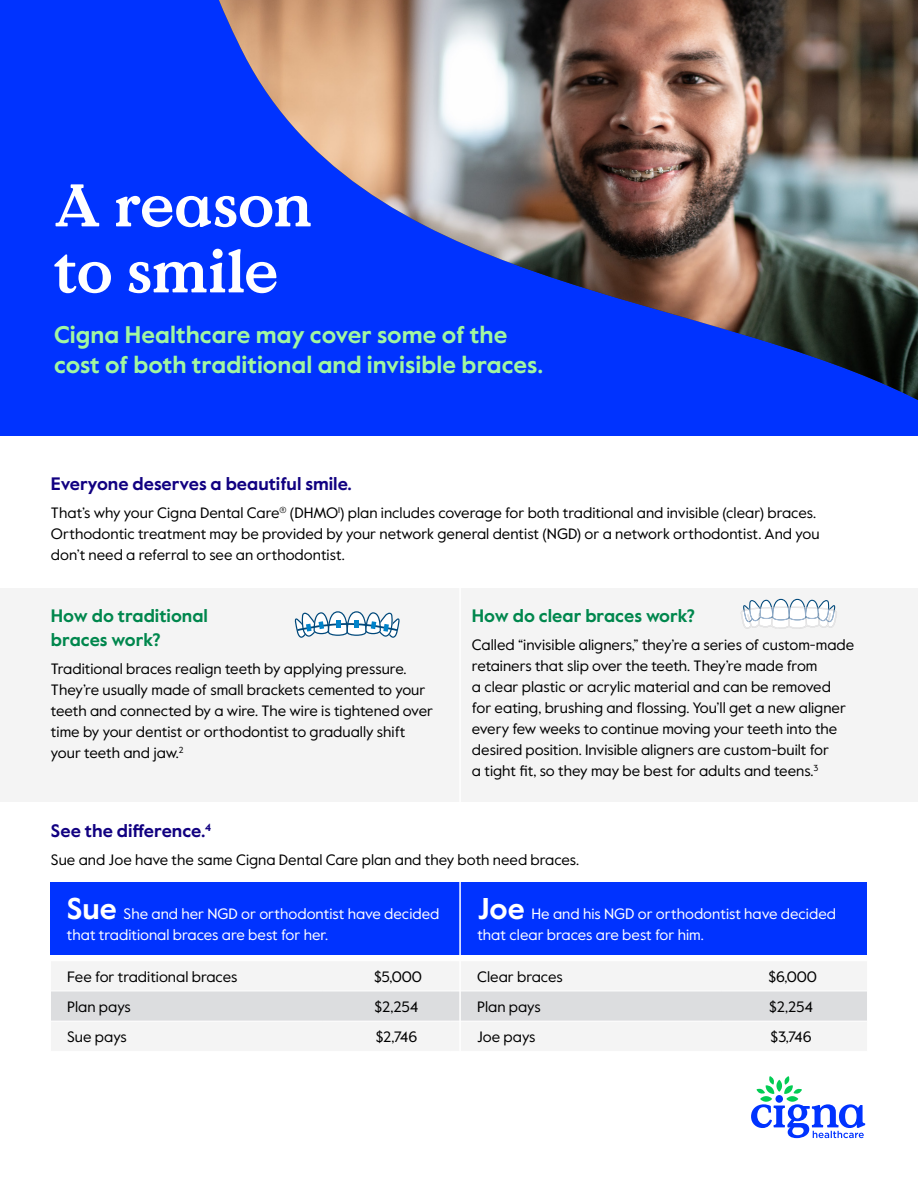
<style>
.page{position:relative;width:918px;height:1188px;background:#fff}
.page>*{position:absolute;margin:0;border:0;box-sizing:border-box;transform-origin:0 0}
.t1{font:700 60px/66px "Value Serif Pro";letter-spacing:-.015em;color:#fff}
.t2{font:700 24px/30px "Value Sans Pro";color:#a1f7a1}
.t3{font:700 18px "Value Sans Pro";color:#110081}
.t4{font:700 18px/24px "Value Sans Pro";color:#00874d}
.t5{font:15px/21px "Value Sans Pro";color:#000}
.t6{font:15px/21px "Value Sans Pro";color:#fff}
.s1{font-weight:700;font-size:30px}
</style>
<div class="page">
<div style="left:51px;top:882px;width:816px;height:73px;background:#03f"></div>
<div style="left:0;top:588px;width:918px;height:214px;background:#f4f4f4"></div>
<div style="left:0;top:0;width:918px;height:435px;background:#03f"></div>
<img style="left:219px;top:0;width:699px;height:400px">
<svg style="left:741px;top:599px;width:96px;height:30px"></svg>
<svg style="left:295px;top:611px;width:105px;height:27px"></svg>
<hr style="left:459px;top:581px;width:2px;height:230px;background:#fff">
<svg style="left:51px;top:962px;width:816px;height:88px"></svg>
<hr style="left:450px;top:991px;width:271px;height:1px;background:#fff">
<hr style="left:721px;top:991px;width:146px;height:1px;background:#fff">
<hr style="left:450px;top:1021px;width:271px;height:1px;background:#fff">
<hr style="left:721px;top:1021px;width:146px;height:1px;background:#fff">
<hr style="left:459px;top:878px;width:2px;height:179px;background:#fff">
<svg style="left:751px;top:1076px;width:114px;height:62px"></svg>
<h1 class="t1" style="left:54px;top:175px;width:260px">A reason to smile</h1>
<h2 class="t2" style="left:54px;top:321px;width:491px">Cigna Healthcare may cover some of the cost of both traditional and invisible braces.</h2>
<p class="t3" style="left:51px;top:473px;width:302px">Everyone deserves a beautiful smile.</p>
<p class="t5" style="left:51px;top:502px;width:770px">That’s why your Cigna Dental Care<sup>®</sup> (DHMO<sup>1</sup>) plan includes coverage for both traditional and invisible (clear) braces.<br>Orthodontic treatment may be provided by your network general dentist (NGD) or a network orthodontist. And you don’t need a referral to see an orthodontist.</p>
<p class="t4" style="left:51px;top:605px;width:159px">How do traditional braces work?</p>
<p class="t5" style="left:51px;top:659px;width:384px">Traditional braces realign teeth by applying pressure.<br>They’re usually made of small brackets cemented to your teeth and connected by a wire. The wire is tightened over time by your dentist or orthodontist to gradually shift your teeth and jaw.<sup>2</sup></p>
<p class="t4" style="left:472px;top:605px;width:225px">How do clear braces work?</p>
<p class="t5" style="left:472px;top:635px;width:384px">Called “invisible aligners,” they’re a series of custom-made retainers that slip over the teeth. They’re made from<br>a clear plastic or acrylic material and can be removed<br>for eating, brushing and flossing. You’ll get a new aligner every few weeks to continue moving your teeth into the desired position. Invisible aligners are custom-built for<br>a tight fit, so they may be best for adults and teens.<sup>3</sup></p>
<p class="t3" style="left:51px;top:820px;width:162px">See the difference.<sup>4</sup></p>
<p class="t5" style="left:51px;top:849px;width:530px">Sue and Joe have the same Cigna Dental Care plan and they both need braces.</p>
<p class="t6" style="left:67px;top:903px;width:374px"><span class="s1">Sue</span> She and her NGD or orthodontist have decided that traditional braces are best for her.</p>
<p class="t6" style="left:477px;top:903px;width:360px"><span class="s1">Joe</span> He and his NGD or orthodontist have decided that clear braces are best for him.</p>
<p class="t5" style="left:67px;top:966px;width:172px">Fee for traditional braces</p>
<p class="t5" style="left:374px;top:966px;width:49px">$5,000</p>
<p class="t5" style="left:67px;top:996px;width:65px">Plan pays</p>
<p class="t5" style="left:375px;top:996px;width:45px">$2,254</p>
<p class="t5" style="left:67px;top:1027px;width:61px">Sue pays</p>
<p class="t5" style="left:376px;top:1027px;width:43px">$2,746</p>
<p class="t5" style="left:477px;top:966px;width:87px">Clear braces</p>
<p class="t5" style="left:768px;top:966px;width:50px">$6,000</p>
<p class="t5" style="left:477px;top:996px;width:65px">Plan pays</p>
<p class="t5" style="left:769px;top:996px;width:45px">$2,254</p>
<p class="t5" style="left:477px;top:1027px;width:60px">Joe pays</p>
<p class="t5" style="left:770px;top:1027px;width:43px">$3,746</p>
</div>
